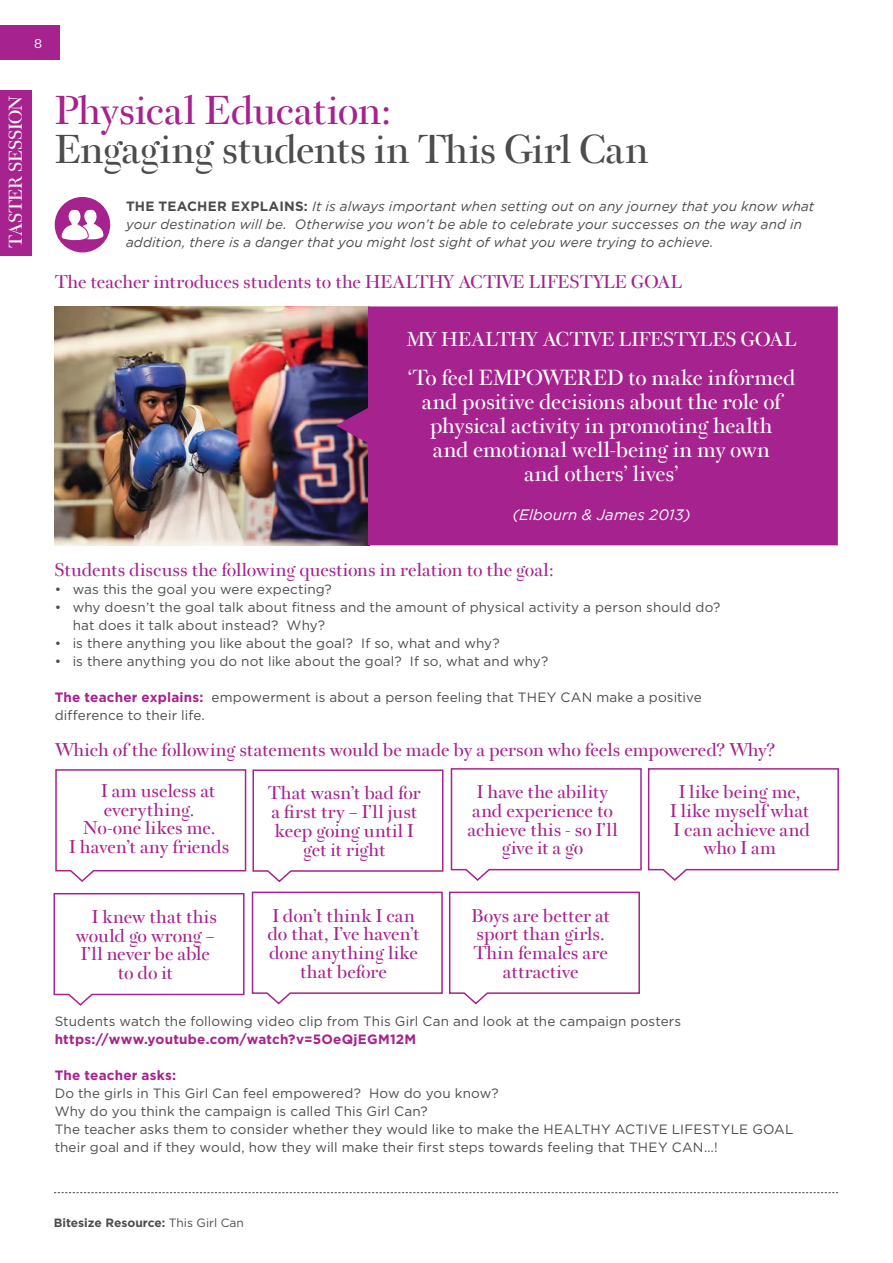
<style>
.page{position:relative;width:893px;height:1263px;background:#fff}
.page>*{position:absolute;margin:0;border:0;box-sizing:border-box;transform-origin:0 0}
.t1{font:36px "Bery Roman";letter-spacing:-.02em;color:#4e4b4c}
.t2{font:36px "Bery Roman";letter-spacing:-.02em;color:#a6228e}
.t3{font:19.5px/24px "Bery Roman";letter-spacing:-.01em;color:#fff;text-align:center}
.t4{font:18px "Bery Roman";letter-spacing:-.01em;color:#fff}
.t5{font:16.5px/18.8px "Bery Roman";letter-spacing:-.005em;color:#a6228e;text-align:center}
.t6{font:16.5px "Bery Roman";color:#fff}
.t7{font:italic 15px "Gotham";letter-spacing:.005em;color:#fff}
.t8{font:13.5px/18px "Gotham Pro";letter-spacing:.01em;color:#4e4b4c}
.t9{font:italic 13.5px/18px "Gotham";letter-spacing:.005em;color:#4e4b4c}
.t10{font:700 13.5px "Gotham Pro";letter-spacing:.015em;color:#a6228e}
.t11{font:700 13.5px "Gotham Pro";color:#4e4b4c}
.t12{font:12.75px "Gotham Pro";color:#fff}
.t13{font:700 12px "Gotham Pro";color:#4e4b4c}
.s1{font-family:"Gotham Pro";font-weight:700;font-style:normal}
.s2{font-weight:700;color:#a6228e}
.s3{font-weight:400}
</style>
<div class="page">
<div style="left:0;top:25px;width:59px;height:34px;background:#a6228e"></div>
<svg style="left:54px;top:1192px;width:784px;height:1px"></svg>
<img style="left:55px;top:306px;width:281px;height:239px">
<div style="left:336px;top:306px;width:502px;height:239px;background:#a6228e"></div>
<div style="left:55px;top:197px;width:55px;height:55px;background:#a6228e;border-radius:50%"></div>
<svg style="left:60px;top:209px;width:44px;height:33px"></svg>
<svg style="left:55px;top:769px;width:389px;height:114px"></svg>
<svg style="left:450px;top:768px;width:389px;height:113px"></svg>
<svg style="left:53px;top:893px;width:192px;height:113px"></svg>
<svg style="left:251px;top:891px;width:389px;height:114px"></svg>
<div style="left:0;top:90px;width:32px;height:165px;background:#a6228e"></div>
<p class="t12" style="left:34px;top:36px;width:10px">8</p>
<p class="t6" style="left:5px;top:248px;width:155px;rotate:-90deg">taster session</p>
<h1 class="t2" style="left:55px;top:87px;width:339px">Physical Education:</h1>
<h1 class="t1" style="left:55px;top:126px;width:596px">Engaging students in This Girl Can</h1>
<p class="t9" style="left:126px;top:197px;width:690px;text-indent:178px"><span class="s1">:</span> It is always important when setting out on any journey that you know what your destination will be. Otherwise you won’t be able to celebrate your successes on the way and in addition, there is a danger that you might lost sight of what you were trying to achieve.</p>
<p class="t11" style="left:126px;top:198px;width:44px">The teacher</p>
<p class="t11" style="left:231px;top:198px;width:10px">explains</p>
<p class="t5" style="left:55px;top:272px;width:628px">The teacher introduces students to the HEALTHY ACTIVE LIFESTYLE GOAL</p>
<h3 class="t4" style="left:406px;top:327px;width:391px">MY HEALTHY ACTIVE LIFESTYLES GOAL</h3>
<h2 class="t3" style="left:407px;top:366px;width:390px">‘To feel EMPOWERED to make informed and positive decisions about the role of physical activity in promoting health<br>and emotional well-being in my own<br>and others’ lives’</h2>
<p class="t7" style="left:513px;top:507px;width:179px">(Elbourn &amp; James 2013)</p>
<p class="t5" style="left:55px;top:560px;width:501px">Students discuss the following questions in relation to the goal:</p>
<p class="t8" style="left:55px;top:580px;width:279px">• was this the goal you were expecting?</p>
<p class="t8" style="left:73px;top:598px;width:649px;text-indent:-18px">• why doesn’t the goal talk about fitness and the amount of physical activity a person should do? hat does it talk about instead? Why?</p>
<p class="t8" style="left:55px;top:634px;width:446px">• is there anything you like about the goal? If so, what and why?</p>
<p class="t8" style="left:55px;top:652px;width:495px">• is there anything you do not like about the goal? If so, what and why?</p>
<p class="t8" style="left:55px;top:688px;width:649px"><span class="s2">The teacher explains:</span> empowerment is about a person feeling that THEY CAN make a positive difference to their life.</p>
<p class="t5" style="left:55px;top:740px;width:722px">Which of the following statements would be made by a person who feels empowered? Why?</p>
<p class="t5" style="left:101px;top:781px;width:116px">I am useless at</p>
<p class="t5" style="left:104px;top:800px;width:93px">everything.</p>
<p class="t5" style="left:83px;top:819px;width:134px">No-one likes me.</p>
<p class="t5" style="left:69px;top:838px;width:162px">I haven’t any friends</p>
<p class="t5" style="left:268px;top:784px;width:154px">That wasn’t bad for a first try – I’ll just keep going until I get it right</p>
<p class="t5" style="left:467px;top:782px;width:152px">I have the ability and experience to achieve this - so I’ll give it a go</p>
<p class="t5" style="left:670px;top:782px;width:141px">I like being me,<br>I like myself what<br>I can achieve and who I am</p>
<p class="t5" style="left:92px;top:907px;width:127px">I knew that this</p>
<p class="t5" style="left:76px;top:926px;width:140px">would go wrong –</p>
<p class="t5" style="left:81px;top:945px;width:131px">I’ll never be able</p>
<p class="t5" style="left:118px;top:963px;width:57px">to do it</p>
<p class="t5" style="left:268px;top:906px;width:154px">I don’t think I can do that, I’ve haven’t done anything like that before</p>
<p class="t5" style="left:472px;top:906px;width:140px">Boys are better at sport than girls.<br>Thin females are attractive</p>
<p class="t8" style="left:55px;top:1012px;width:628px">Students watch the following video clip from This Girl Can and look at the campaign posters</p>
<p class="t10" style="left:55px;top:1031px;width:363px">https://www.youtube.com/watch?v=5OeQjEGM12M</p>
<p class="t10" style="left:55px;top:1067px;width:123px">The teacher asks:</p>
<p class="t8" style="left:55px;top:1084px;width:740px">Do the girls in This Girl Can feel empowered? How do you know?<br>Why do you think the campaign is called This Girl Can?<br>The teacher asks them to consider whether they would like to make the HEALTHY ACTIVE LIFESTYLE GOAL their goal and if they would, how they will make their first steps towards feeling that THEY CAN…!</p>
<p class="t13" style="left:54px;top:1215px;width:192px">Bitesize Resource: <span class="s3">This Girl Can</span></p>
</div>
